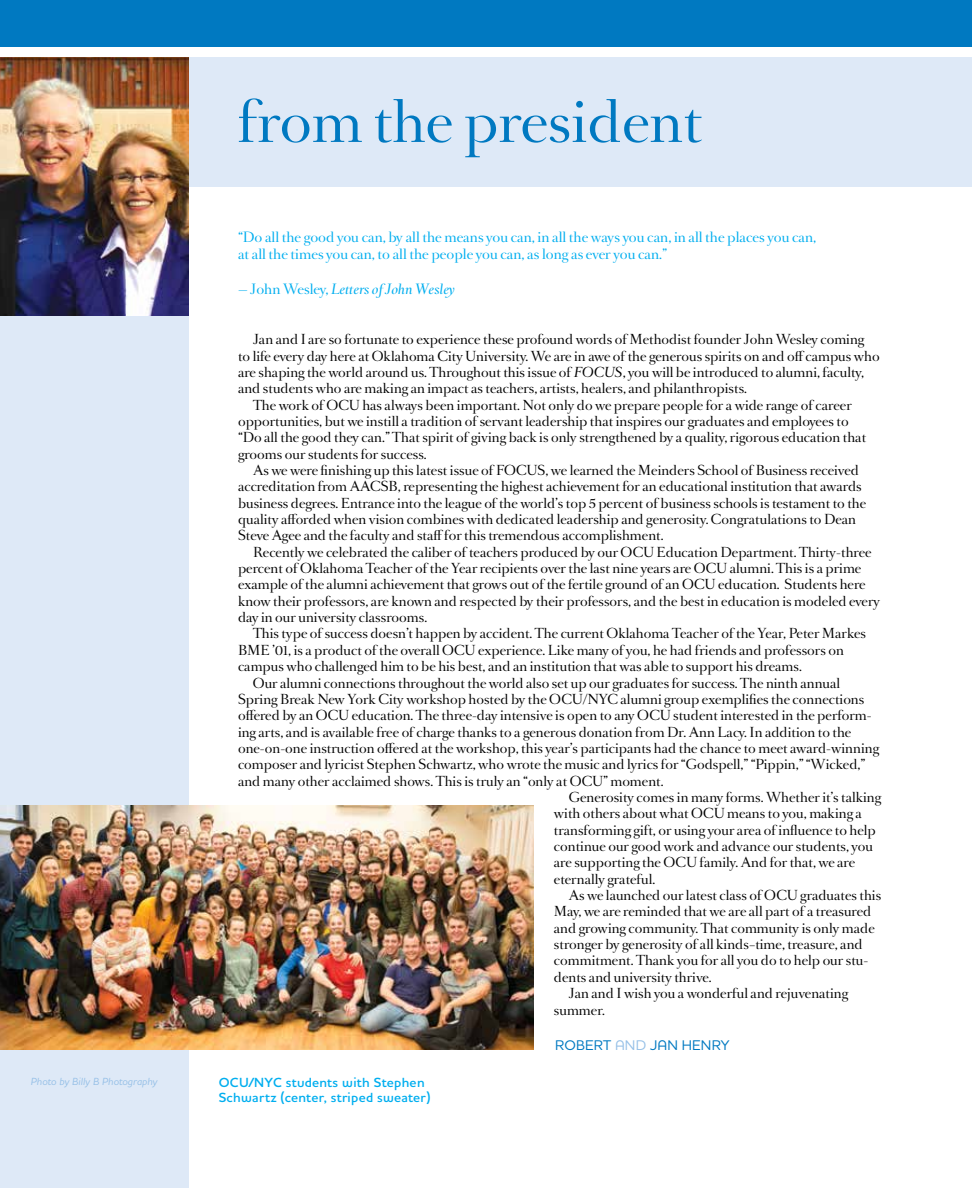
<style>
.page{position:relative;width:972px;height:1188px;background:#fff}
.page>*{position:absolute;margin:0;border:0;box-sizing:border-box;transform-origin:0 0}
.t1{font:52.5px "Romain BP Headline";color:#0079c1}
.t2{font:500 14.25px "Houschka Alt Pro";letter-spacing:.015em;color:#0079c1}
.t3{font:600 13.5px/15px "Houschka Alt Pro";letter-spacing:.02em;color:#00aeef}
.t4{font:12.75px/17.1px "Romain BP Headline";color:#00aeef}
.t5{font:italic 12.75px "Romain BP Headline";color:#00aeef}
.t6{font:12.3px "Romain BP Headline";color:#000}
.t7{font:italic 500 10.5px "Houschka Alt Pro";color:#96c0e7}
.s1{font-style:normal}
.s2{font-style:italic}
.s3{color:#96c0e7}
</style>
<div class="page">
<svg style="left:831px;top:46px;width:141px;height:1px"></svg>
<div style="left:0;top:57px;width:189px;height:1131px;background:#dee9f7"></div>
<div style="left:0;top:57px;width:972px;height:130px;background:#dee9f7"></div>
<div style="left:0;top:0;width:972px;height:46px;background:#0079c1"></div>
<img style="left:0;top:806px;width:534px;height:244px">
<img style="left:0;top:57px;width:189px;height:258px">
<p class="t7" style="left:31px;top:1075px;width:128px">Photo by Billy B Photography</p>
<h1 class="t1" style="left:238px;top:93px;width:466px">from the president</h1>
<p class="t4" style="left:238px;top:229px;width:580px">“Do all the good you can, by all the means you can, in all the ways you can, in all the places you can, at all the times you can, to all the people you can, as long as ever you can.”</p>
<p class="t5" style="left:238px;top:282px;width:218px"><span class="s1">— John Wesley,</span> Letters of John Wesley</p>
<p class="t6" style="left:253px;top:333px;width:613px">Jan and I are so fortunate to experience these profound words of Methodist founder John Wesley coming</p>
<p class="t6" style="left:238px;top:349px;width:643px">to life every day here at Oklahoma City University. We are in awe of the generous spirits on and off campus who</p>
<p class="t6" style="left:238px;top:365px;width:628px">are shaping the world around us. Throughout this issue of <span class="s2">FOCUS</span>, you will be introduced to alumni, faculty,</p>
<p class="t6" style="left:238px;top:382px;width:511px">and students who are making an impact as teachers, artists, healers, and philanthropists.</p>
<p class="t6" style="left:253px;top:398px;width:600px">The work of OCU has always been important. Not only do we prepare people for a wide range of career</p>
<p class="t6" style="left:238px;top:415px;width:612px">opportunities, but we instill a tradition of servant leadership that inspires our graduates and employees to</p>
<p class="t6" style="left:238px;top:431px;width:630px">“Do all the good they can.” That spirit of giving back is only strengthened by a quality, rigorous education that</p>
<p class="t6" style="left:238px;top:447px;width:190px">grooms our students for success.</p>
<p class="t6" style="left:253px;top:464px;width:607px">As we were finishing up this latest issue of FOCUS, we learned the Meinders School of Business received</p>
<p class="t6" style="left:238px;top:480px;width:625px">accreditation from AACSB, representing the highest achievement for an educational institution that awards</p>
<p class="t6" style="left:238px;top:496px;width:630px">business degrees. Entrance into the league of the world’s top 5 percent of business schools is testament to the</p>
<p class="t6" style="left:238px;top:513px;width:620px">quality afforded when vision combines with dedicated leadership and generosity. Congratulations to Dean</p>
<p class="t6" style="left:238px;top:529px;width:427px">Steve Agee and the faculty and staff for this tremendous accomplishment.</p>
<p class="t6" style="left:253px;top:545px;width:620px">Recently we celebrated the caliber of teachers produced by our OCU Education Department. Thirty-three</p>
<p class="t6" style="left:238px;top:562px;width:625px">percent of Oklahoma Teacher of the Year recipients over the last nine years are OCU alumni. This is a prime</p>
<p class="t6" style="left:238px;top:578px;width:629px">example of the alumni achievement that grows out of the fertile ground of an OCU education. Students here</p>
<p class="t6" style="left:238px;top:594px;width:644px">know their professors, are known and respected by their professors, and the best in education is modeled every</p>
<p class="t6" style="left:238px;top:611px;width:191px">day in our university classrooms.</p>
<p class="t6" style="left:253px;top:627px;width:615px">This type of success doesn’t happen by accident. The current Oklahoma Teacher of the Year, Peter Markes</p>
<p class="t6" style="left:238px;top:643px;width:607px">BME ’01, is a product of the overall OCU experience. Like many of you, he had friends and professors on</p>
<p class="t6" style="left:238px;top:660px;width:565px">campus who challenged him to be his best, and an institution that was able to support his dreams.</p>
<p class="t6" style="left:253px;top:676px;width:589px">Our alumni connections throughout the world also set up our graduates for success. The ninth annual</p>
<p class="t6" style="left:238px;top:692px;width:628px">Spring Break New York City workshop hosted by the OCU/NYC alumni group exemplifies the connections</p>
<p class="t6" style="left:238px;top:709px;width:635px">offered by an OCU education. The three-day intensive is open to any OCU student interested in the perform-</p>
<p class="t6" style="left:238px;top:725px;width:615px">ing arts, and is available free of charge thanks to a generous donation from Dr. Ann Lacy. In addition to the</p>
<p class="t6" style="left:238px;top:741px;width:643px">one-on-one instruction offered at the workshop, this year’s participants had the chance to meet award-winning</p>
<p class="t6" style="left:238px;top:758px;width:629px">composer and lyricist Stephen Schwartz, who wrote the music and lyrics for “Godspell,” “Pippin,” “Wicked,”</p>
<p class="t6" style="left:238px;top:774px;width:427px">and many other acclaimed shows. This is truly an “only at OCU” moment.</p>
<p class="t6" style="left:569px;top:790px;width:314px">Generosity comes in many forms. Whether it’s talking</p>
<p class="t6" style="left:554px;top:807px;width:310px">with others about what OCU means to you, making a</p>
<p class="t6" style="left:554px;top:823px;width:323px">transforming gift, or using your area of influence to help</p>
<p class="t6" style="left:554px;top:840px;width:321px">continue our good work and advance our students, you</p>
<p class="t6" style="left:554px;top:856px;width:303px">are supporting the OCU family. And for that, we are</p>
<p class="t6" style="left:554px;top:872px;width:103px">eternally grateful.</p>
<p class="t6" style="left:569px;top:889px;width:314px">As we launched our latest class of OCU graduates this</p>
<p class="t6" style="left:554px;top:905px;width:319px">May, we are reminded that we are all part of a treasured</p>
<p class="t6" style="left:554px;top:921px;width:322px">and growing community. That community is only made</p>
<p class="t6" style="left:554px;top:938px;width:310px">stronger by generosity of all kinds–time, treasure, and</p>
<p class="t6" style="left:554px;top:954px;width:316px">commitment. Thank you for all you do to help our stu-</p>
<p class="t6" style="left:554px;top:970px;width:159px">dents and university thrive.</p>
<p class="t6" style="left:569px;top:987px;width:281px">Jan and I wish you a wonderful and rejuvenating</p>
<p class="t6" style="left:554px;top:1004px;width:53px">summer.</p>
<p class="t3" style="left:219px;top:1074px;width:213px">OCU/NYC students with Stephen<br>Schwartz (center, striped sweater)</p>
<p class="t2" style="left:555px;top:1036px;width:174px">ROBERT <span class="s3">AND</span> JAN HENRY</p>
</div>
